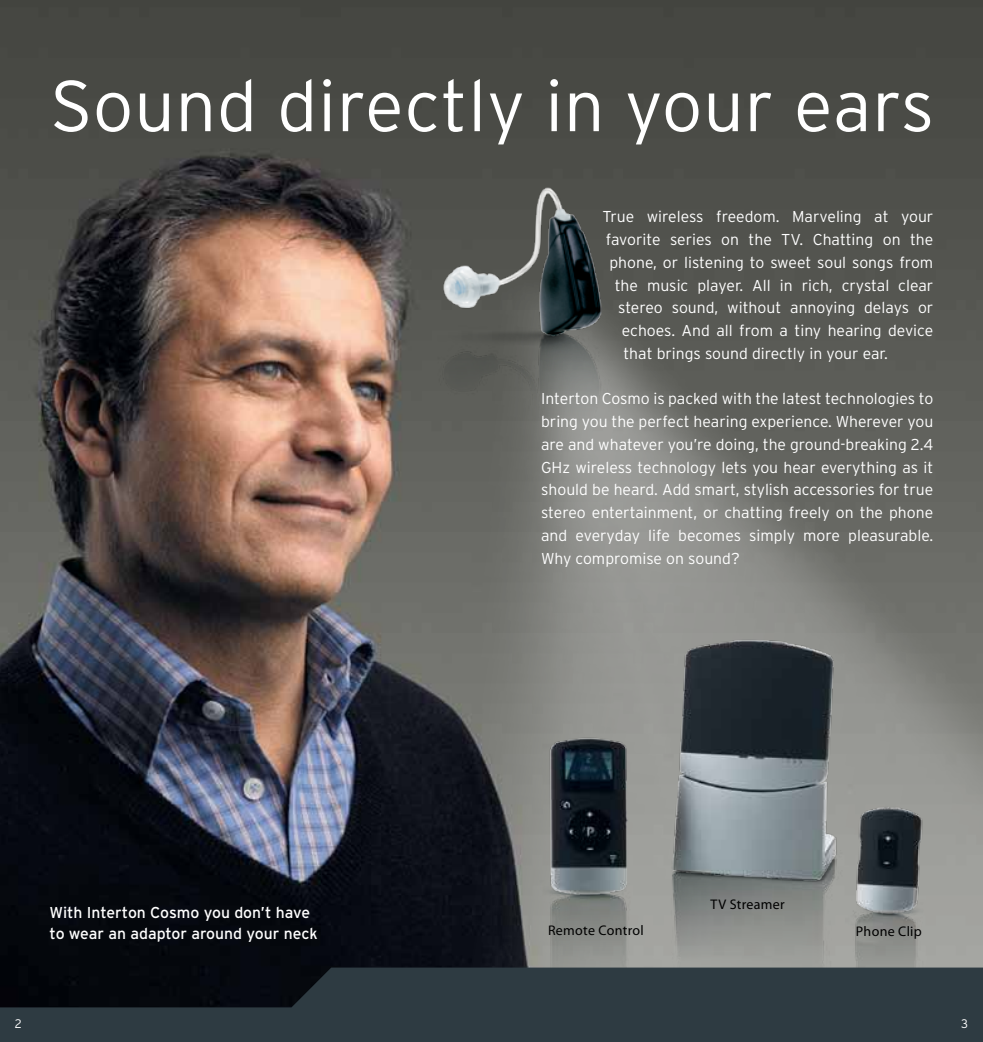
<style>
.page{position:relative;width:983px;height:1042px;background:#fff}
.page>*{position:absolute;margin:0;border:0;box-sizing:border-box;transform-origin:0 0}
.t1{font:300 71.75px "Interstate";letter-spacing:.01em;color:#fff}
.t2{font:300 15.75px/22.8px "Interstate";color:#fff;text-align:justify}
.t3{font:15.75px/21px "Interstate";color:#fff}
.t4{font:14px "Myriad Pro";letter-spacing:.02em;color:#000}
.t5{font:300 12.42px "Interstate";color:#fff}
</style>
<div class="page">
<img style="left:0;top:0;width:982px;height:967px">
<img style="left:380px;top:176px;width:602px;height:791px">
<img style="left:423px;top:359px;width:236px;height:156px">
<img style="left:423px;top:152px;width:236px;height:207px">
<img style="left:491px;top:610px;width:490px;height:357px">
<svg style="left:0;top:967px;width:982px;height:75px;background:#273239"></svg>
<h1 class="t1" style="left:50px;top:62px;width:885px">Sound directly in your ears</h1>
<p class="t3" style="left:50px;top:901px;width:270px">With Interton Cosmo you don’t have to wear an adaptor around your neck</p>
<p class="t2" style="left:602px;top:205px;width:332px">True wireless freedom. Marveling at your</p>
<p class="t2" style="left:605px;top:228px;width:329px">favorite series on the TV. Chatting on the</p>
<p class="t2" style="left:609px;top:251px;width:325px">phone, or listening to sweet soul songs from</p>
<p class="t2" style="left:614px;top:273px;width:320px">the music player. All in rich, crystal clear</p>
<p class="t2" style="left:618px;top:296px;width:316px">stereo sound, without annoying delays or</p>
<p class="t2" style="left:621px;top:319px;width:313px">echoes. And all from a tiny hearing device</p>
<p class="t2" style="left:623px;top:342px;width:266px">that brings sound directly in your ear.</p>
<p class="t2" style="left:541px;top:387px;width:393px">Interton Cosmo is packed with the latest technologies to bring you the perfect hearing experience. Wherever you are and whatever you’re doing, the ground-breaking 2.4<br>GHz wireless technology lets you hear everything as it should be heard. Add smart, stylish accessories for true stereo entertainment, or chatting freely on the phone and everyday life becomes simply more pleasurable.<br>Why compromise on sound?</p>
<p class="t4" style="left:710px;top:895px;width:76px">TV Streamer</p>
<p class="t4" style="left:548px;top:921px;width:97px">Remote Control</p>
<p class="t4" style="left:855px;top:923px;width:67px">Phone Clip</p>
<p class="t5" style="left:15px;top:1016px;width:8px">2</p>
<p class="t5" style="left:960px;top:1016px;width:8px">3</p>
</div>
